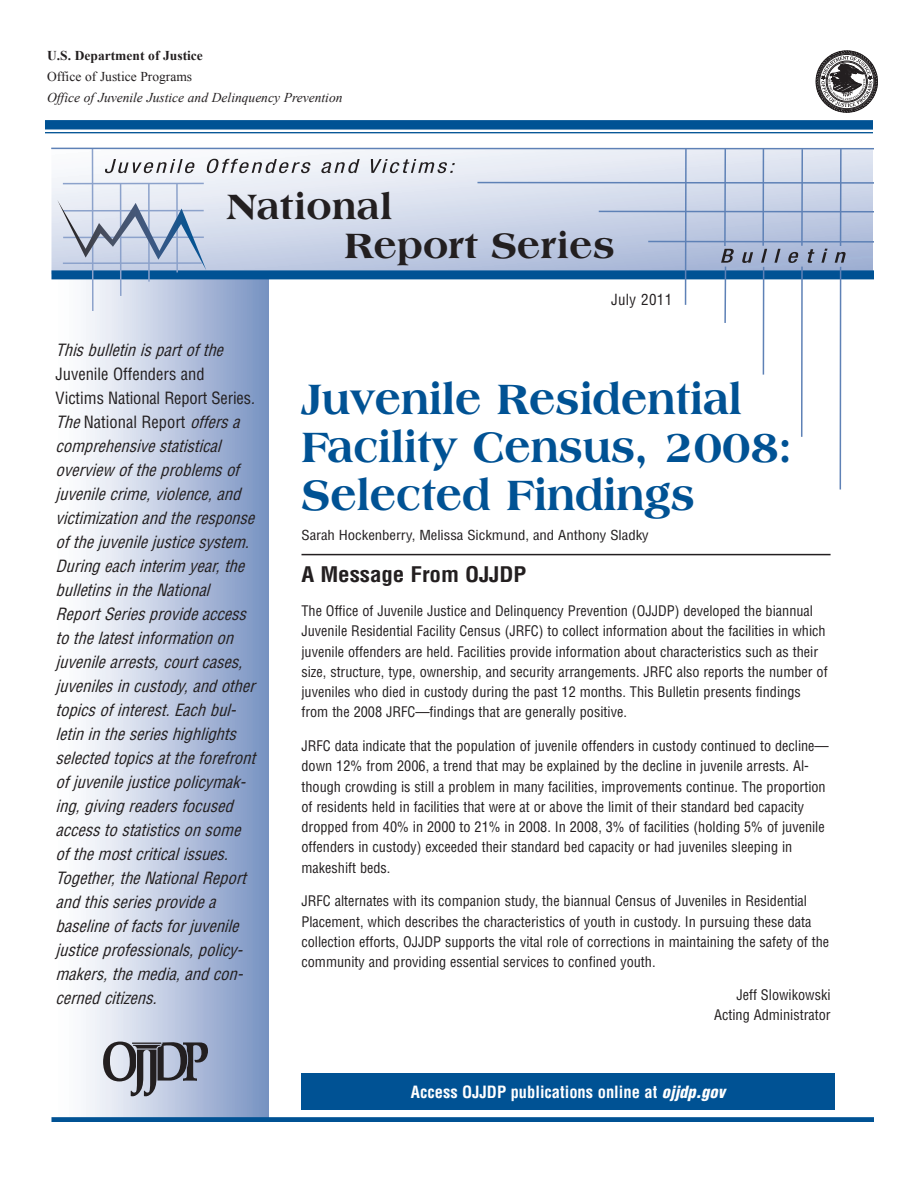
<style>
.page{position:relative;width:918px;height:1188px;background:#fff}
.page>*{position:absolute;margin:0;border:0;box-sizing:border-box;transform-origin:0 0}
.t1{font:800 45px/48px "Americana BT";color:#005294;scale:.95 1}
.t2{font:800 37.8px/38.2px "Americana";color:#231f20}
.t3{font:700 condensed 21px "Helvetica";letter-spacing:-.005em;color:#231f20;scale:1.1 1}
.t4{font:italic condensed 16.5px/24px "Helvetica";color:#231f20}
.t5{font:700 condensed 16.5px "Helvetica";color:#fff}
.t6{font:condensed 15px "Helvetica";letter-spacing:.025em;color:#231f20}
.t7{font:condensed 14.25px/20.2px "Helvetica";color:#231f20}
.t8{font:italic 13.5px/21px "Times New Roman";color:#231f20}
.t9{font:condensed 13.5px "Helvetica";letter-spacing:-.005em;color:#231f20;scale:1.1 1}
.s1{font-weight:700;font-style:normal}
.s2{font-style:normal}
.s3{font-weight:900;font-style:italic}
</style>
<div class="page">
<div style="left:51px;top:164px;width:217px;height:958px;background:linear-gradient(to right,#fff,#7d95c4)"></div>
<div style="left:51px;top:1117px;width:822px;height:5px;background:#005294"></div>
<hr style="left:302px;top:554px;width:529px;height:1px;background:#231f20">
<svg style="left:816px;top:50px;width:61px;height:63px"></svg>
<svg style="left:51px;top:149px;width:822px;height:121px;background:#d2d9ea"></svg>
<div style="left:51px;top:270px;width:822px;height:9px;background:#005294"></div>
<hr style="left:63px;top:183px;width:141px;height:1px;background:#8ca2cb">
<svg style="left:105px;top:159px;width:90px;height:14px"></svg>
<svg style="left:206px;top:159px;width:105px;height:14px"></svg>
<svg style="left:321px;top:159px;width:39px;height:14px"></svg>
<svg style="left:371px;top:159px;width:84px;height:14px"></svg>
<svg style="left:721px;top:249px;width:13px;height:14px"></svg>
<svg style="left:742px;top:252px;width:11px;height:11px"></svg>
<svg style="left:761px;top:249px;width:6px;height:14px"></svg>
<svg style="left:774px;top:249px;width:7px;height:14px"></svg>
<svg style="left:787px;top:252px;width:12px;height:11px"></svg>
<svg style="left:807px;top:249px;width:8px;height:14px"></svg>
<svg style="left:821px;top:249px;width:7px;height:14px"></svg>
<svg style="left:835px;top:252px;width:11px;height:11px"></svg>
<hr style="left:120px;top:184px;width:2px;height:112px;background:#8ca2cb">
<hr style="left:176px;top:183px;width:2px;height:89px;background:#8ca2cb">
<hr style="left:148px;top:183px;width:2px;height:99px;background:#8ca2cb">
<hr style="left:92px;top:149px;width:2px;height:162px;background:#8ca2cb">
<svg style="left:57px;top:200px;width:149px;height:70px;background:#bbc6da"></svg>
<hr style="left:477px;top:182px;width:396px;height:2px;background:#5e81b6">
<hr style="left:801px;top:267px;width:2px;height:170px;background:#5e81b6">
<hr style="left:724px;top:267px;width:2px;height:56px;background:#5e81b6">
<hr style="left:763px;top:267px;width:1px;height:108px;background:#5e81b6">
<hr style="left:648px;top:241px;width:225px;height:2px;background:#5e81b6">
<hr style="left:840px;top:267px;width:1px;height:223px;background:#5e81b6">
<hr style="left:599px;top:211px;width:274px;height:2px;background:#5e81b6">
<hr style="left:685px;top:149px;width:2px;height:156px;background:#5e81b6">
<hr style="left:801px;top:149px;width:2px;height:97px;background:#5e81b6">
<hr style="left:724px;top:148px;width:2px;height:98px;background:#5e81b6">
<hr style="left:762px;top:149px;width:2px;height:97px;background:#5e81b6">
<hr style="left:840px;top:149px;width:2px;height:97px;background:#5e81b6">
<hr style="left:51px;top:148px;width:822px;height:1px;background:#5e81b6">
<svg style="left:103px;top:1042px;width:105px;height:55px;background:#8b8f9c"></svg>
<div style="left:45px;top:120px;width:828px;height:9px;background:#005294"></div>
<hr style="left:45px;top:132px;width:828px;height:1px;background:#005294">
<div style="left:302px;top:1073px;width:533px;height:36px;background:#005294"></div>
<p class="t8" style="left:47px;top:44px;width:297px"><span class="s1">U.S. Department of Justice<br></span><span class="s2">Office of Justice Programs<br></span>Office of Juvenile Justice and Delinquency Prevention</p>
<p class="t2" style="left:344px;top:188px;width:272px;text-indent:-117px">National<br>Report Series</p>
<p class="t6" style="left:611px;top:290px;width:63px">July 2011</p>
<p class="t4" style="left:55px;top:338px;width:207px">Thisbulletinispartofthe<br><span class="s2">Juvenile Offenders and<br>Victims National Report Series</span>.<br>The<span class="s2">National Report</span> offersa comprehensivestatistical overview oftheproblemsof juvenilecrime,violence,and victimizationandtheresponse ofthejuvenilejusticesystem.<br>Duringeachinterim year,the bulletinsintheNational<br>ReportSeriesprovideaccess tothelatestinformationon juvenilearrests,courtcases, juvenilesincustody,andother topicsofinterest.Eachbul&shy;letinintheserieshighlights selectedtopicsattheforefront ofjuvenilejusticepolicymak&shy;ing,givingreadersfocused accesstostatisticsonsome ofthemostcriticalissues.<br>Together,theNationalReport andthisseriesprovidea baselineoffactsforjuvenile justiceprofessionals,policy&shy;makers,themedia,andcon&shy;cernedcitizens.</p>
<p class="t1" style="left:302px;top:375px;width:519px">Juvenile Residential<br>Facility Census, 2008:<br>Selected Findings</p>
<p class="t9" style="left:302px;top:527px;width:317px">Sarah Hockenberry, Melissa Sickmund, and Anthony Sladky</p>
<p class="t3" style="left:302px;top:562px;width:206px">A Message From OJJDP</p>
<p class="t7" style="left:302px;top:601px;width:528px">The Office of Juvenile Justice and Delinquency Prevention (OJJDP) developed the biannual Juvenile Residential Facility Census (JRFC) to collect information about the facilities in which juvenile offenders are held. Facilities provide information about characteristics such as their size, structure, type, ownership, and security arrangements. JRFC also reports the number of juveniles who died in custody during the past 12 months. This Bulletin presents findings from the 2008 JRFC—findings that are generally positive.</p>
<p class="t7" style="left:302px;top:736px;width:529px">JRFC data indicate that the population of juvenile offenders in custody continued to decline— down 12% from 2006, a trend that may be explained by the decline in juvenile arrests. Al&shy;though crowding is still a problem in many facilities, improvements continue. The proportion of residents held in facilities that were at or above the limit of their standard bed capacity dropped from 40% in 2000 to 21% in 2008. In 2008, 3% of facilities (holding 5% of juvenile offenders in custody) exceeded their standard bed capacity or had juveniles sleeping in makeshift beds.</p>
<p class="t7" style="left:302px;top:891px;width:529px">JRFC alternates with its companion study, the biannual Census of Juveniles in Residential Placement, which describes the characteristics of youth in custody. In pursuing these data collection efforts, OJJDP supports the vital role of corrections in maintaining the safety of the community and providing essential services to confined youth.</p>
<p class="t7" style="left:714px;top:985px;width:118px;line-height:19.5px;text-align:right">Jeff Slowikowski<br>Acting Administrator</p>
<p class="t5" style="left:411px;top:1082px;width:316px">Access OJJDP publications online at <span class="s3">ojjdp.gov</span></p>
</div>
